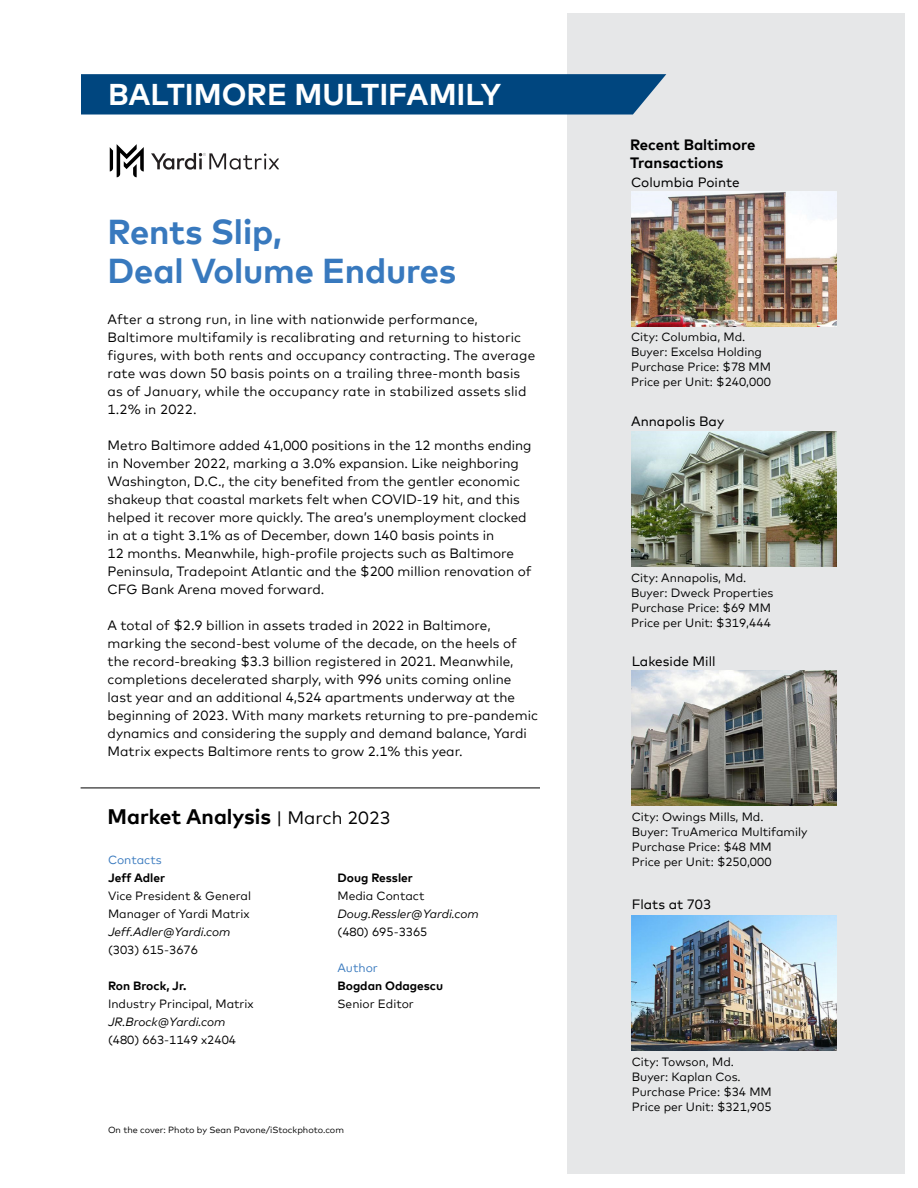
<style>
.page{position:relative;width:918px;height:1188px;background:#fff}
.page>*{position:absolute;margin:0;border:0;box-sizing:border-box;transform-origin:0 0}
.t1{font:700 34.5px/39px "Mark Offc Pro";letter-spacing:-.005em;color:#3879be}
.t2{font:700 30px "Mark Offc Pro";color:#fff}
.t3{font:700 21px "Mark Offc Pro";color:#000}
.t4{font:700 15px/18px "Mark Offc Pro";color:#000}
.t5{font:13.5px/18px "Mark Offc Pro";color:#000}
.t6{font:13.5px "Mark Offc Pro";color:#000}
.t7{font:12px/15px "Mark Offc Pro";color:#000}
.t8{font:italic 12px "Mark Offc Pro";color:#000}
.t9{font:700 12px "Mark Offc Pro";color:#000}
.t10{font:12px "Mark Offc Pro";color:#3879be}
.t11{font:9px "Mark Offc Pro";color:#000}
.s1{font-weight:400;font-size:18px}
</style>
<div class="page">
<svg style="left:151px;top:153px;width:128px;height:17px"></svg>
<svg style="left:110px;top:144px;width:34px;height:33px"></svg>
<div style="left:567px;top:14px;width:337px;height:1160px;background:#e6e7e8"></div>
<img style="left:632px;top:670px;width:205px;height:135px">
<img style="left:632px;top:915px;width:205px;height:135px">
<img style="left:631px;top:191px;width:205px;height:135px">
<img style="left:631px;top:432px;width:205px;height:135px">
<hr style="left:81px;top:788px;width:459px;height:1px;background:#000">
<svg style="left:81px;top:74px;width:585px;height:41px;background:#094c83"></svg>
<h2 class="t2" style="left:108px;top:71px;width:395px">BALTIMORE MULTIFAMILY</h2>
<h1 class="t1" style="left:108px;top:209px;width:350px">Rents Slip,<br>Deal Volume Endures</h1>
<p class="t5" style="left:108px;top:309px;width:429px">After a strong run, in line with nationwide performance, Baltimore multifamily is recalibrating and returning to historic figures, with both rents and occupancy contracting. The average rate was down 50 basis points on a trailing three-month basis as of January, while the occupancy rate in stabilized assets slid 1.2% in 2022.</p>
<p class="t5" style="left:108px;top:435px;width:426px">Metro Baltimore added 41,000 positions in the 12 months ending in November 2022, marking a 3.0% expansion. Like neighboring Washington, D.C., the city benefited from the gentler economic shakeup that coastal markets felt when COVID-19 hit, and this helped it recover more quickly. The area’s unemployment clocked in at a tight 3.1% as of December, down 140 basis points in<br>12 months. Meanwhile, high-profile projects such as Baltimore Peninsula, Tradepoint Atlantic and the $200 million renovation of CFG Bank Arena moved forward.</p>
<p class="t5" style="left:108px;top:615px;width:432px">A total of $2.9 billion in assets traded in 2022 in Baltimore, marking the second-best volume of the decade, on the heels of the record-breaking $3.3 billion registered in 2021. Meanwhile, completions decelerated sharply, with 996 units coming online last year and an additional 4,524 apartments underway at the beginning of 2023. With many markets returning to pre-pandemic dynamics and considering the supply and demand balance, Yardi Matrix expects Baltimore rents to grow 2.1% this year.</p>
<h3 class="t3" style="left:108px;top:800px;width:285px">Market Analysis <span class="s1">| March 2023</span></h3>
<p class="t10" style="left:108px;top:851px;width:55px">Contacts</p>
<p class="t9" style="left:108px;top:869px;width:59px">Jeff Adler</p>
<p class="t7" style="left:108px;top:886px;width:145px;line-height:18px">Vice President &amp; General<br>Manager of Yardi Matrix</p>
<p class="t8" style="left:108px;top:923px;width:124px">Jeff.Adler@Yardi.com</p>
<p class="t7" style="left:108px;top:941px;width:92px">(303) 615-3676</p>
<p class="t9" style="left:108px;top:977px;width:80px">Ron Brock, Jr.</p>
<p class="t7" style="left:108px;top:995px;width:147px">Industry Principal, Matrix</p>
<p class="t8" style="left:108px;top:1013px;width:119px">JR.Brock@Yardi.com</p>
<p class="t7" style="left:108px;top:1031px;width:130px">(480) 663-1149 x2404</p>
<p class="t9" style="left:338px;top:869px;width:77px">Doug Ressler</p>
<p class="t7" style="left:338px;top:887px;width:89px">Media Contact</p>
<p class="t8" style="left:338px;top:905px;width:143px">Doug.Ressler@Yardi.com</p>
<p class="t7" style="left:338px;top:923px;width:92px">(480) 695-3365</p>
<p class="t10" style="left:338px;top:959px;width:42px">Author</p>
<p class="t9" style="left:338px;top:977px;width:107px">Bogdan Odagescu</p>
<p class="t7" style="left:338px;top:995px;width:78px">Senior Editor</p>
<p class="t11" style="left:108px;top:1123px;width:237px">On the cover: Photo by Sean Pavone/iStockphoto.com</p>
<p class="t4" style="left:630px;top:135px;width:127px">Recent Baltimore<br>Transactions</p>
<p class="t6" style="left:631px;top:172px;width:110px">Columbia Pointe</p>
<p class="t7" style="left:631px;top:328px;width:142px">City: Columbia, Md.<br>Buyer: Excelsa Holding<br>Purchase Price: $78 MM<br>Price per Unit: $240,000</p>
<p class="t6" style="left:631px;top:411px;width:95px">Annapolis Bay</p>
<p class="t7" style="left:631px;top:570px;width:144px">City: Annapolis, Md.<br>Buyer: Dweck Properties<br>Purchase Price: $69 MM<br>Price per Unit: $319,444</p>
<p class="t6" style="left:632px;top:651px;width:85px">Lakeside Mill</p>
<p class="t7" style="left:632px;top:808px;width:177px">City: Owings Mills, Md.<br>Buyer: TruAmerica Multifamily<br>Purchase Price: $48 MM<br>Price per Unit: $250,000</p>
<p class="t6" style="left:632px;top:894px;width:81px">Flats at 703</p>
<p class="t7" style="left:632px;top:1053px;width:142px">City: Towson, Md.<br>Buyer: Kaplan Cos.<br>Purchase Price: $34 MM<br>Price per Unit: $321,905</p>
</div>
